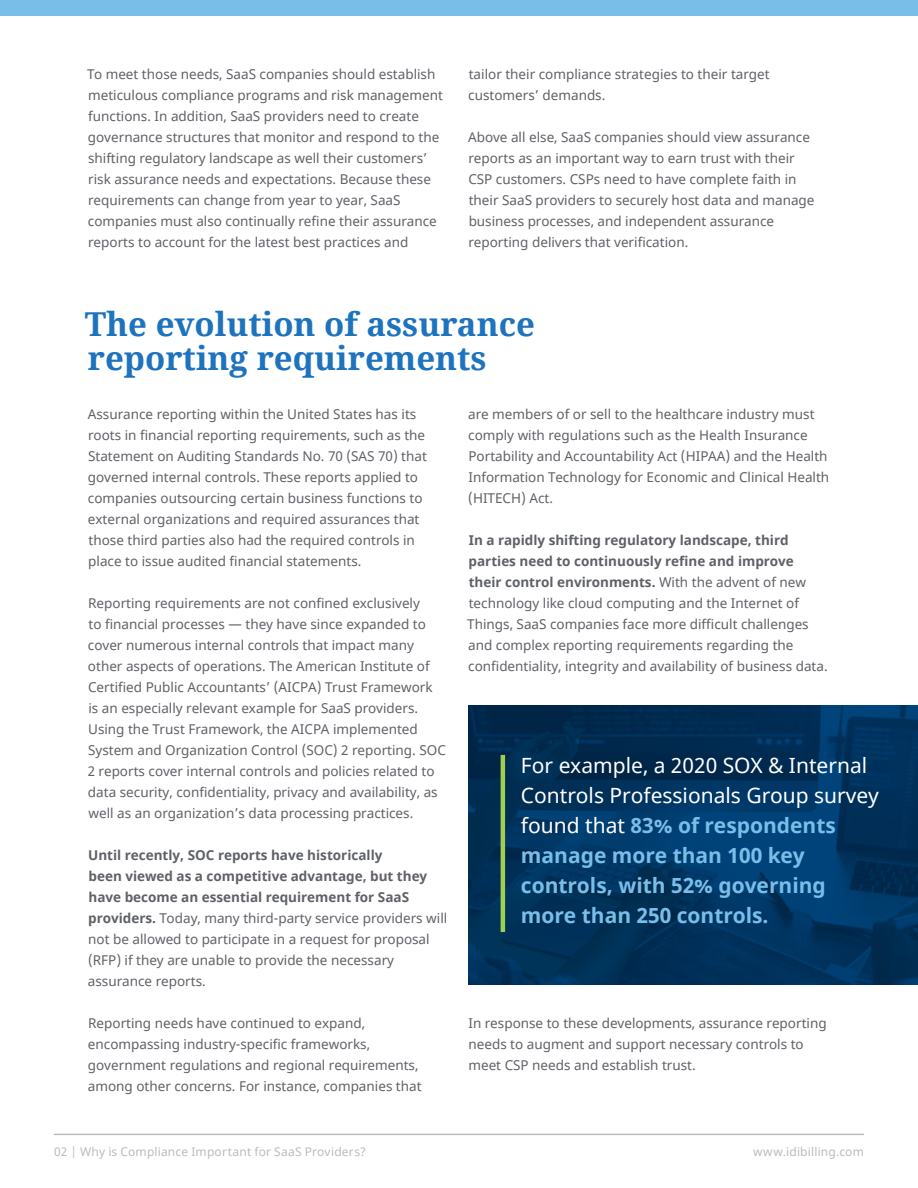
<style>
.page{position:relative;width:918px;height:1188px;background:#fff}
.page>*{position:absolute;margin:0;border:0;box-sizing:border-box;transform-origin:0 0}
.t1{font:700 33px/34.5px "Noto Serif";color:#1e73be}
.t2{font:700 21px/30px "Noto Sans";color:#79bde9}
.t3{font:13.5px/21px "Noto Sans";color:#5e6167}
.t4{font:12px "Noto Sans";letter-spacing:.015em;color:#bbb}
.s1{font-weight:700}
.s2{font-weight:400;color:#fff}
</style>
<div class="page">
<hr style="left:54px;top:1134px;width:810px;height:1px;background:#bbb">
<div style="left:0;top:0;width:918px;height:16px;background:#79bde9"></div>
<img style="left:468px;top:705px;width:450px;height:280px">
<hr style="left:501px;top:755px;width:4px;height:177px;background:#a1cf4f">
<p class="t3" style="left:87px;top:65px;width:357px">To meet those needs, SaaS companies should establish meticulous compliance programs and risk management functions. In addition, SaaS providers need to create governance structures that monitor and respond to the shifting regulatory landscape as well their customers’ risk assurance needs and expectations. Because these requirements can change from year to year, SaaS companies must also continually refine their assurance reports to account for the latest best practices and</p>
<p class="t3" style="left:468px;top:65px;width:303px">tailor their compliance strategies to their target customers’ demands.</p>
<p class="t3" style="left:468px;top:128px;width:348px">Above all else, SaaS companies should view assurance reports as an important way to earn trust with their CSP customers. CSPs need to have complete faith in their SaaS providers to securely host data and manage business processes, and independent assurance reporting delivers that verification.</p>
<h1 class="t1" style="left:85px;top:310px;width:452px">The evolution of assurance reporting requirements</h1>
<p class="t3" style="left:468px;top:405px;width:363px">are members of or sell to the healthcare industry must comply with regulations such as the Health Insurance Portability and Accountability Act (HIPAA) and the Health Information Technology for Economic and Clinical Health (HITECH) Act.</p>
<p class="t3" style="left:467px;top:531px;width:362px"><span class="s1">In a rapidly shifting regulatory landscape, third parties need to continuously refine and improve their control environments.</span> With the advent of new technology like cloud computing and the Internet of Things, SaaS companies face more difficult challenges and complex reporting requirements regarding the confidentiality, integrity and availability of business data.</p>
<p class="t3" style="left:88px;top:405px;width:341px">Assurance reporting within the United States has its roots in financial reporting requirements, such as the Statement on Auditing Standards No. 70 (SAS 70) that governed internal controls. These reports applied to companies outsourcing certain business functions to external organizations and required assurances that those third parties also had the required controls in place to issue audited financial statements.</p>
<p class="t3" style="left:88px;top:593px;width:360px">Reporting requirements are not confined exclusively<br>to financial processes — they have since expanded to cover numerous internal controls that impact many other aspects of operations. The American Institute of Certified Public Accountants’ (AICPA) Trust Framework<br>is an especially relevant example for SaaS providers.<br>Using the Trust Framework, the AICPA implemented System and Organization Control (SOC) 2 reporting. SOC 2 reports cover internal controls and policies related to data security, confidentiality, privacy and availability, as well as an organization’s data processing practices.</p>
<p class="t3" style="left:88px;top:846px;width:361px"><span class="s1">Until recently, SOC reports have historically<br>been viewed as a competitive advantage, but they have become an essential requirement for SaaS providers.</span> Today, many third-party service providers will not be allowed to participate in a request for proposal (RFP) if they are unable to provide the necessary assurance reports.</p>
<p class="t3" style="left:88px;top:1014px;width:335px">Reporting needs have continued to expand, encompassing industry-specific frameworks, government regulations and regional requirements, among other concerns. For instance, companies that</p>
<h2 class="t2" style="left:521px;top:752px;width:360px"><span class="s2">For example, a 2020 SOX &amp; Internal<br>Controls Professionals Group survey found that</span> 83% of respondents manage more than 100 key controls, with 52% governing more than 250 controls.</h2>
<p class="t3" style="left:468px;top:1014px;width:360px">In response to these developments, assurance reporting needs to augment and support necessary controls to meet CSP needs and establish trust.</p>
<p class="t4" style="left:54px;top:1146px;width:313px">02 | Why is Compliance Important for SaaS Providers?</p>
<p class="t4" style="left:753px;top:1146px;width:112px">www.idibilling.com</p>
</div>
